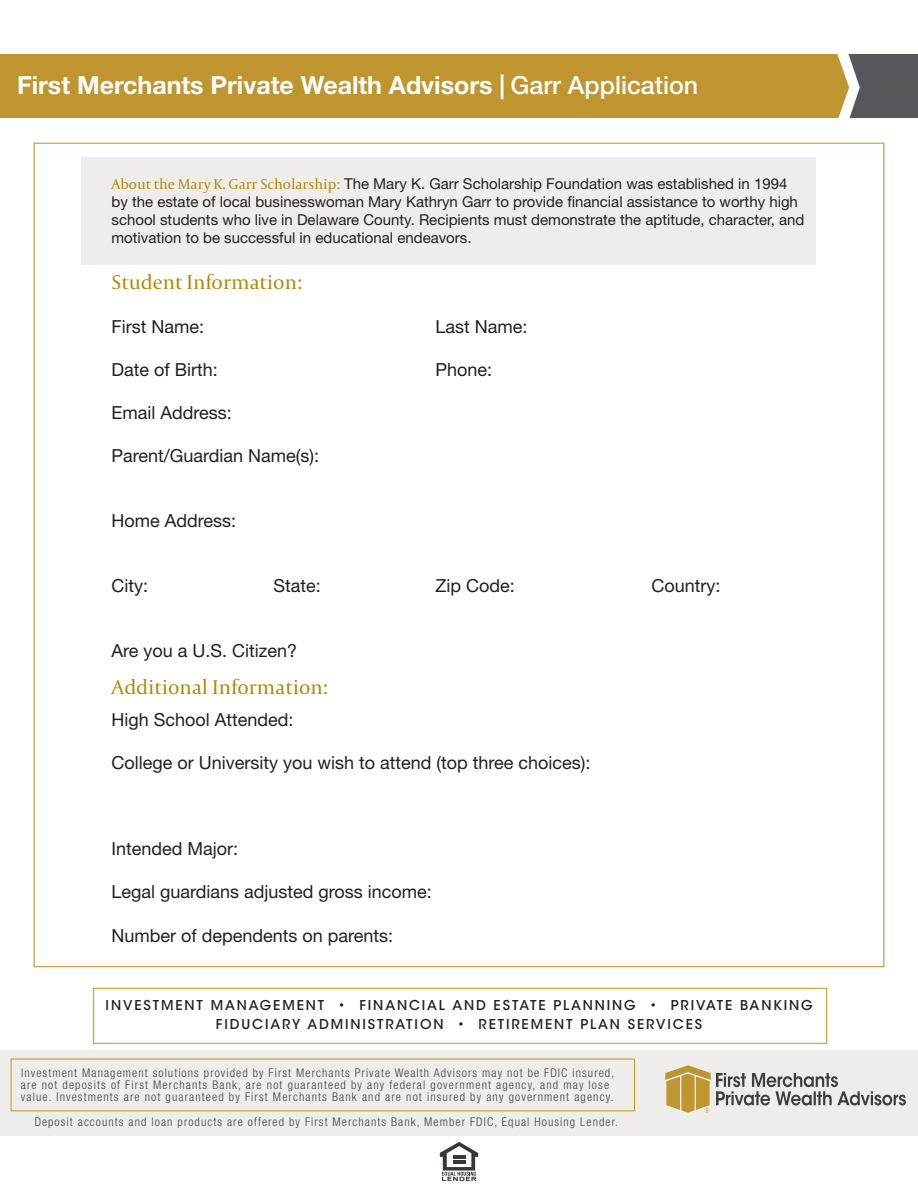
<style>
.page{position:relative;width:918px;height:1188px;background:#fff}
.page>*{position:absolute;margin:0;border:0;box-sizing:border-box;transform-origin:0 0}
.t1{font:700 24.9px "Helvetica Neue LT Std";color:#fff}
.t2{font:21px "Capitolium 2";color:#b28705}
.t3{font:18px "Helvetica Neue LT Std";color:#231f20}
.t4{font:15px/18px "Helvetica Neue LT Std";color:#231f20}
.t5{font:500 13.5px "ITC Avant Garde Std";letter-spacing:.14em;color:#231f20}
.t6{font:300 condensed 12px/12px "Helvetica Neue LT Std";letter-spacing:.09em;color:#231f20}
.s1{font-weight:500}
.s2{font-family:"Capitolium 2";color:#b28705}
</style>
<div class="page">
<div style="left:0;top:1050px;width:918px;height:85px;background:#efedea"></div>
<div style="left:81px;top:157px;width:734px;height:108px;background:#efedea"></div>
<img style="left:0;top:54px;width:918px;height:64px">
<svg style="left:665px;top:1065px;width:241px;height:48px"></svg>
<svg style="left:440px;top:1142px;width:38px;height:39px"></svg>
<p class="t1" style="left:17px;top:69px;width:683px">First Merchants Private Wealth Advisors | <span class="s1">Garr Application</span></p>
<p class="t4" style="left:112px;top:175px;width:694px"><span class="s2">About the Mary K. Garr Scholarship:</span> The Mary K. Garr Scholarship Foundation was established in 1994 by the estate of local businesswoman Mary Kathryn Garr to provide financial assistance to worthy high school students who live in Delaware County. Recipients must demonstrate the aptitude, character, and motivation to be successful in educational endeavors.</p>
<p class="t2" style="left:112px;top:269px;width:192px">Student Information:</p>
<p class="t3" style="left:112px;top:316px;width:94px">First Name:</p>
<p class="t3" style="left:436px;top:316px;width:94px">Last Name:</p>
<p class="t3" style="left:112px;top:359px;width:108px">Date of Birth:</p>
<p class="t3" style="left:436px;top:359px;width:58px">Phone:</p>
<p class="t3" style="left:112px;top:402px;width:122px">Email Address:</p>
<p class="t3" style="left:112px;top:445px;width:209px">Parent/Guardian Name(s):</p>
<p class="t3" style="left:112px;top:510px;width:126px">Home Address:</p>
<p class="t3" style="left:112px;top:575px;width:38px">City:</p>
<p class="t3" style="left:274px;top:575px;width:49px">State:</p>
<p class="t3" style="left:436px;top:575px;width:81px">Zip Code:</p>
<p class="t3" style="left:652px;top:575px;width:71px">Country:</p>
<p class="t3" style="left:112px;top:640px;width:187px">Are you a U.S. Citizen?</p>
<p class="t2" style="left:112px;top:673px;width:218px">Additional Information:</p>
<p class="t3" style="left:112px;top:709px;width:184px">High School Attended:</p>
<p class="t3" style="left:112px;top:752px;width:481px">College or University you wish to attend (top three choices):</p>
<p class="t3" style="left:112px;top:838px;width:128px">Intended Major:</p>
<p class="t3" style="left:112px;top:881px;width:322px">Legal guardians adjusted gross income:</p>
<p class="t3" style="left:112px;top:925px;width:283px">Number of dependents on parents:</p>
<p class="t5" style="left:106px;top:996px;width:709px">INVESTMENT MANAGEMENT • FINANCIAL AND ESTATE PLANNING • PRIVATE BANKING</p>
<p class="t5" style="left:216px;top:1016px;width:488px">FIDUCIARY ADMINISTRATION • RETIREMENT PLAN SERVICES</p>
<p class="t6" style="left:21px;top:1067px;width:595px">Investment Management solutions provided by First Merchants Private Wealth Advisors may not be FDIC insured, are not deposits of First Merchants Bank, are not guaranteed by any federal government agency, and may lose value. Investments are not guaranteed by First Merchants Bank and are not insured by any government agency.</p>
<p class="t6" style="left:35px;top:1116px;width:585px">Deposit accounts and loan products are offered by First Merchants Bank, Member FDIC, Equal Housing Lender.</p>
</div>
